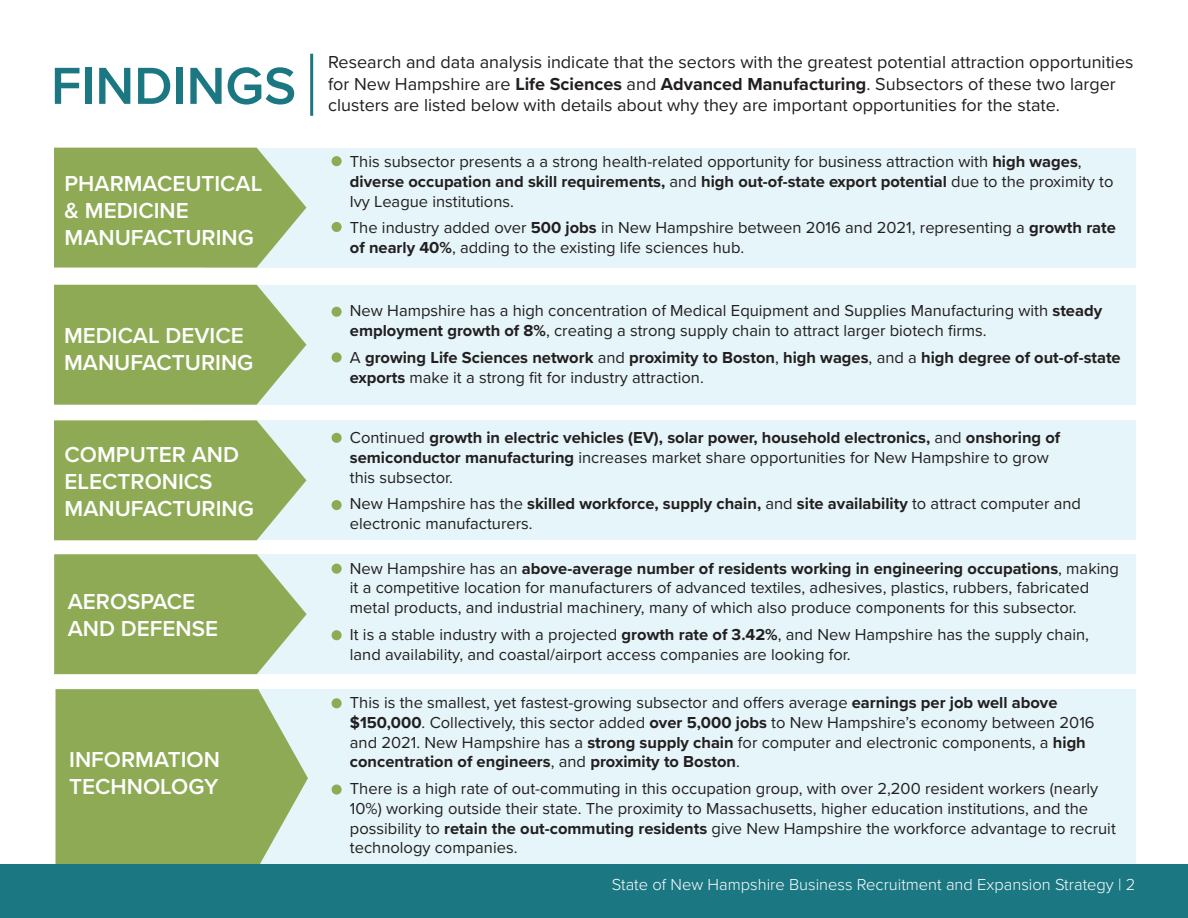
<style>
.page{position:relative;width:1188px;height:918px;background:#fff}
.page>*{position:absolute;margin:0;border:0;box-sizing:border-box;transform-origin:0 0}
.t1{font:600 54px "Proxima Nova";color:#1b7883}
.t2{font:600 22.5px/27px "Proxima Nova";color:#fff}
.t3{font:18px/21.6px "Proxima Nova";color:#231f20}
.t4{font:16.5px/19.8px "Proxima Nova";color:#231f20}
.t5{font:700 16.5px/19.8px "Proxima Nova";color:#231f20}
.t6{font:300 16.5px "Proxima Nova";color:#fff}
.s1{font-weight:700}
.s2{font-weight:400}
</style>
<div class="page">
<div style="left:203px;top:689px;width:933px;height:175px;background:#e5f5f9"></div>
<svg style="left:56px;top:689px;width:252px;height:176px;background:#95b165"></svg>
<div style="left:203px;top:554px;width:933px;height:120px;background:#e5f5f9"></div>
<svg style="left:54px;top:554px;width:253px;height:120px;background:#97b165"></svg>
<div style="left:203px;top:420px;width:933px;height:120px;background:#e5f5f9"></div>
<svg style="left:54px;top:420px;width:252px;height:120px;background:#95b063"></svg>
<div style="left:203px;top:285px;width:933px;height:120px;background:#e5f5f9"></div>
<svg style="left:54px;top:285px;width:252px;height:120px;background:#95b063"></svg>
<div style="left:203px;top:148px;width:933px;height:120px;background:#e5f5f9"></div>
<svg style="left:54px;top:148px;width:252px;height:120px;background:#95b063"></svg>
<hr style="left:310px;top:54px;width:3px;height:62px;background:#1b7883">
<div style="left:0;top:865px;width:1187px;height:53px;background:#1b7883"></div>
<hr style="left:1187px;top:865px;width:1px;height:53px;background:#1b7883">
<div style="left:332px;top:222px;width:10px;height:10px;background:#8eaa55;border-radius:50%"></div>
<div style="left:332px;top:156px;width:10px;height:10px;background:#8eaa55;border-radius:50%"></div>
<div style="left:332px;top:307px;width:10px;height:10px;background:#8eaa55;border-radius:50%"></div>
<div style="left:332px;top:352px;width:10px;height:10px;background:#8eaa55;border-radius:50%"></div>
<div style="left:332px;top:433px;width:10px;height:10px;background:#8eaa55;border-radius:50%"></div>
<div style="left:332px;top:500px;width:10px;height:10px;background:#8eaa55;border-radius:50%"></div>
<div style="left:332px;top:564px;width:10px;height:10px;background:#8eaa55;border-radius:50%"></div>
<div style="left:332px;top:630px;width:10px;height:10px;background:#8eaa55;border-radius:50%"></div>
<div style="left:332px;top:698px;width:10px;height:10px;background:#8eaa55;border-radius:50%"></div>
<div style="left:332px;top:785px;width:10px;height:10px;background:#8eaa55;border-radius:50%"></div>
<p class="t1" style="left:51px;top:46px;width:247px">FINDINGS</p>
<p class="t3" style="left:328px;top:50px;width:807px">Research and data analysis indicate that the sectors with the greatest potential attraction opportunities for New Hampshire are <span class="s1">Life Sciences</span> and <span class="s1">Advanced Manufacturing</span>. Subsectors of these two larger clusters are listed below with details about why they are important opportunities for the state.</p>
<p class="t2" style="left:65px;top:169px;width:199px">PHARMACEUTICAL &amp; MEDICINE<br>MANUFACTURING</p>
<p class="t2" style="left:64px;top:322px;width:191px">MEDICAL DEVICE<br>MANUFACTURING</p>
<p class="t2" style="left:65px;top:441px;width:191px">COMPUTER AND<br>ELECTRONICS<br>MANUFACTURING</p>
<p class="t2" style="left:68px;top:588px;width:152px">AEROSPACE<br>AND DEFENSE</p>
<p class="t2" style="left:69px;top:746px;width:152px">INFORMATION<br>TECHNOLOGY</p>
<p class="t4" style="left:350px;top:151px;width:765px">This subsector presents a a strong health-related opportunity for business attraction with <span class="s1">high wages</span>, <span class="s1">diverse occupation and skill requirements,</span> and <span class="s1">high out-of-state export potential</span> due to the proximity to<br>Ivy League institutions.</p>
<p class="t4" style="left:350px;top:217px;width:768px">The industry added over <span class="s1">500 jobs</span> in New Hampshire between 2016 and 2021, representing a <span class="s1">growth rate of nearly 40%</span>, adding to the existing life sciences hub.</p>
<p class="t4" style="left:350px;top:300px;width:754px">New Hampshire has a high concentration of Medical Equipment and Supplies Manufacturing with <span class="s1">steady employment growth of 8%</span>, creating a strong supply chain to attract larger biotech firms.</p>
<p class="t5" style="left:350px;top:347px;width:772px"><span class="s2">A</span> growing Life Sciences network <span class="s2">and</span> proximity to Boston<span class="s2">,</span> high wages<span class="s2">, and a</span> high degree of out-of-state exports <span class="s2">make it a strong fit for industry attraction.</span></p>
<p class="t5" style="left:350px;top:427px;width:712px"><span class="s2">Continued</span> growth in electric vehicles (EV), solar power, household electronics, <span class="s2">and</span> onshoring of semiconductor manufacturing <span class="s2">increases market share opportunities for New Hampshire to grow this subsector.</span></p>
<p class="t4" style="left:350px;top:493px;width:733px">New Hampshire has the <span class="s1">skilled workforce, supply chain,</span> and <span class="s1">site availability</span> to attract computer and electronic manufacturers.</p>
<p class="t4" style="left:350px;top:558px;width:771px">New Hampshire has an <span class="s1">above-average number of residents working in engineering occupations</span>, making it a competitive location for manufacturers of advanced textiles, adhesives, plastics, rubbers, fabricated metal products, and industrial machinery, many of which also produce components for this subsector.</p>
<p class="t4" style="left:350px;top:624px;width:741px">It is a stable industry with a projected <span class="s1">growth rate of 3.42%</span>, and New Hampshire has the supply chain, land availability, and coastal/airport access companies are looking for.</p>
<p class="t4" style="left:350px;top:692px;width:746px">This is the smallest, yet fastest-growing subsector and offers average <span class="s1">earnings per job well above $150,000</span>. Collectively, this sector added <span class="s1">over 5,000 jobs</span> to New Hampshire’s economy between 2016 and 2021. New Hampshire has a <span class="s1">strong supply chain</span> for computer and electronic components, a <span class="s1">high concentration of engineers</span>, and <span class="s1">proximity to Boston</span>.</p>
<p class="t4" style="left:350px;top:778px;width:767px">There is a high rate of out-commuting in this occupation group, with over 2,200 resident workers (nearly 10%) working outside their state. The proximity to Massachusetts, higher education institutions, and the possibility to <span class="s1">retain the out-commuting residents</span> give New Hampshire the workforce advantage to recruit technology companies.</p>
<p class="t6" style="left:612px;top:872px;width:525px">State of New Hampshire Business Recruitment and Expansion Strategy | 2</p>
</div>
